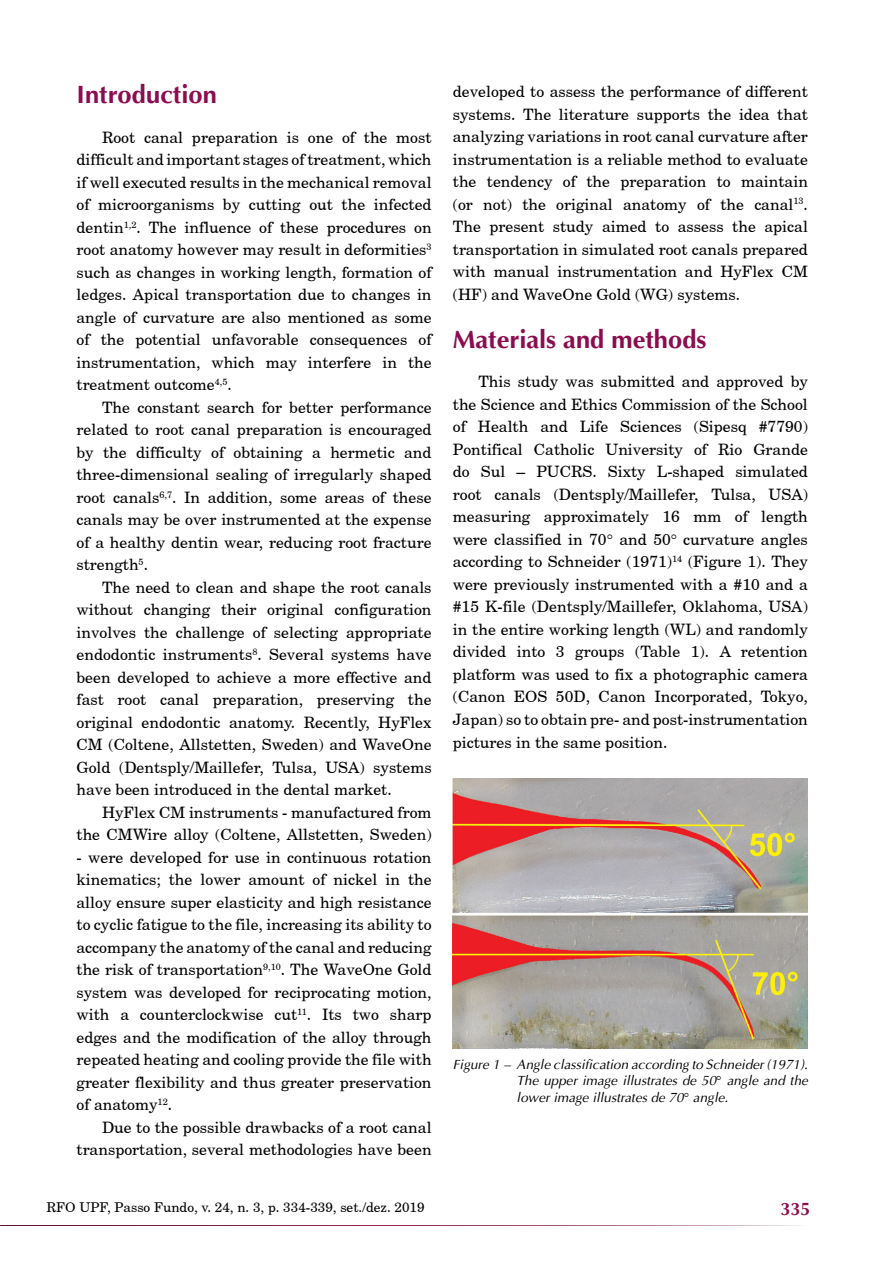
<style>
.page{position:relative;width:893px;height:1263px;background:#fff}
.page>*{position:absolute;margin:0;border:0;box-sizing:border-box;transform-origin:0 0}
.t1{font:700 25.5px "Ottawa";color:#8c0d4f}
.t2{font:700 18px "Ottawa";color:#8c0d4f}
.t3{font:15.75px/22.5px "New Brunswick Plain";color:#000;text-align:justify}
.t4{font:italic 13.5px/16.5px "Ottawa";color:#000;text-align:justify}
.t5{font:13.5px "New Brunswick Plain";color:#000}
</style>
<div class="page">
<img style="left:453px;top:778px;width:355px;height:270px">
<h1 class="t1" style="left:77px;top:79px;width:142px">Introduction</h1>
<p class="t3" style="left:77px;top:125px;width:357px;text-indent:26px">Root canal preparation is one of the most difficult and important stages of treatment, which if well executed results in the mechanical removal of microorganisms by cutting out the infected dentin<sup>1,2</sup>. The influence of these procedures on root anatomy however may result in deformities<sup>3 </sup>such as changes in working length, formation of ledges. Apical transportation due to changes in angle of curvature are also mentioned as some of the potential unfavorable consequences of instrumentation, which may interfere in the treatment outcome<sup>4,5</sup>.</p>
<p class="t3" style="left:77px;top:395px;width:357px;text-indent:26px">The constant search for better performance related to root canal preparation is encouraged by the difficulty of obtaining a hermetic and three-dimensional sealing of irregularly shaped root canals<sup>6,7</sup>. In addition, some areas of these canals may be over instrumented at the expense of a healthy dentin wear, reducing root fracture strength<sup>5</sup>.</p>
<p class="t3" style="left:77px;top:575px;width:357px;text-indent:26px">The need to clean and shape the root canals without changing their original configuration involves the challenge of selecting appropriate endodontic instruments<sup>8</sup>. Several systems have been developed to achieve a more effective and fast root canal preparation, preserving the original endodontic anatomy. Recently, HyFlex CM (Coltene, Allstetten, Sweden) and WaveOne Gold (Dentsply/Maillefer, Tulsa, USA) systems have been introduced in the dental market.</p>
<p class="t3" style="left:77px;top:801px;width:357px;text-align:right">HyFlex CM instruments - manufactured from the CMWire alloy (Coltene, Allstetten, Sweden)</p>
<p class="t3" style="left:77px;top:846px;width:357px">- were developed for use in continuous rotation kinematics; the lower amount of nickel in the alloy ensure super elasticity and high resistance to cyclic fatigue to the file, increasing its ability to accompany the anatomy of the canal and reducing the risk of transportation<sup>9,10</sup>. The WaveOne Gold system was developed for reciprocating motion, with a counterclockwise cut<sup>11</sup>. Its two sharp edges and the modification of the alloy through repeated heating and cooling provide the file with greater flexibility and thus greater preservation of anatomy<sup>12</sup>.</p>
<p class="t3" style="left:77px;top:1115px;width:357px;text-align:right">Due to the possible drawbacks of a root canal transportation, several methodologies have been</p>
<p class="t3" style="left:453px;top:80px;width:357px">developed to assess the performance of different systems. The literature supports the idea that analyzing variations in root canal curvature after instrumentation is a reliable method to evaluate the tendency of the preparation to maintain (or not) the original anatomy of the canal<sup>13</sup>.<br>The present study aimed to assess the apical transportation in simulated root canals prepared with manual instrumentation and HyFlex CM (HF) and WaveOne Gold (WG) systems.</p>
<h1 class="t1" style="left:453px;top:323px;width:255px">Materials and methods</h1>
<p class="t3" style="left:453px;top:370px;width:357px;text-indent:26px">This study was submitted and approved by the Science and Ethics Commission of the School of Health and Life Sciences (Sipesq #7790)<br>Pontifical Catholic University of Rio Grande do Sul – PUCRS. Sixty L-shaped simulated root canals (Dentsply/Maillefer, Tulsa, USA) measuring approximately 16 mm of length were classified in 70 and 50 curvature angles according to Schneider (1971)<sup>14</sup> (Figure 1). They were previously instrumented with a #10 and a #15 K-file (Dentsply/Maillefer, Oklahoma, USA) in the entire working length (WL) and randomly divided into 3 groups (Table 1). A retention platform was used to fix a photographic camera (Canon EOS 50D, Canon Incorporated, Tokyo, Japan) so to obtain pre- and post-instrumentation pictures in the same position.</p>
<p class="t4" style="left:517px;top:1056px;width:293px;text-indent:-64px">Figure 1 – Angle classification according to Schneider (1971).<br>The upper image illustrates de 50 angle and the lower image illustrates de 70 angle.</p>
<p class="t5" style="left:47px;top:1198px;width:380px">RFO UPF, Passo Fundo, v. 24, n. 3, p. 334-339, set./dez. 2019</p>
<p class="t2" style="left:780px;top:1198px;width:32px">335</p>
</div>
